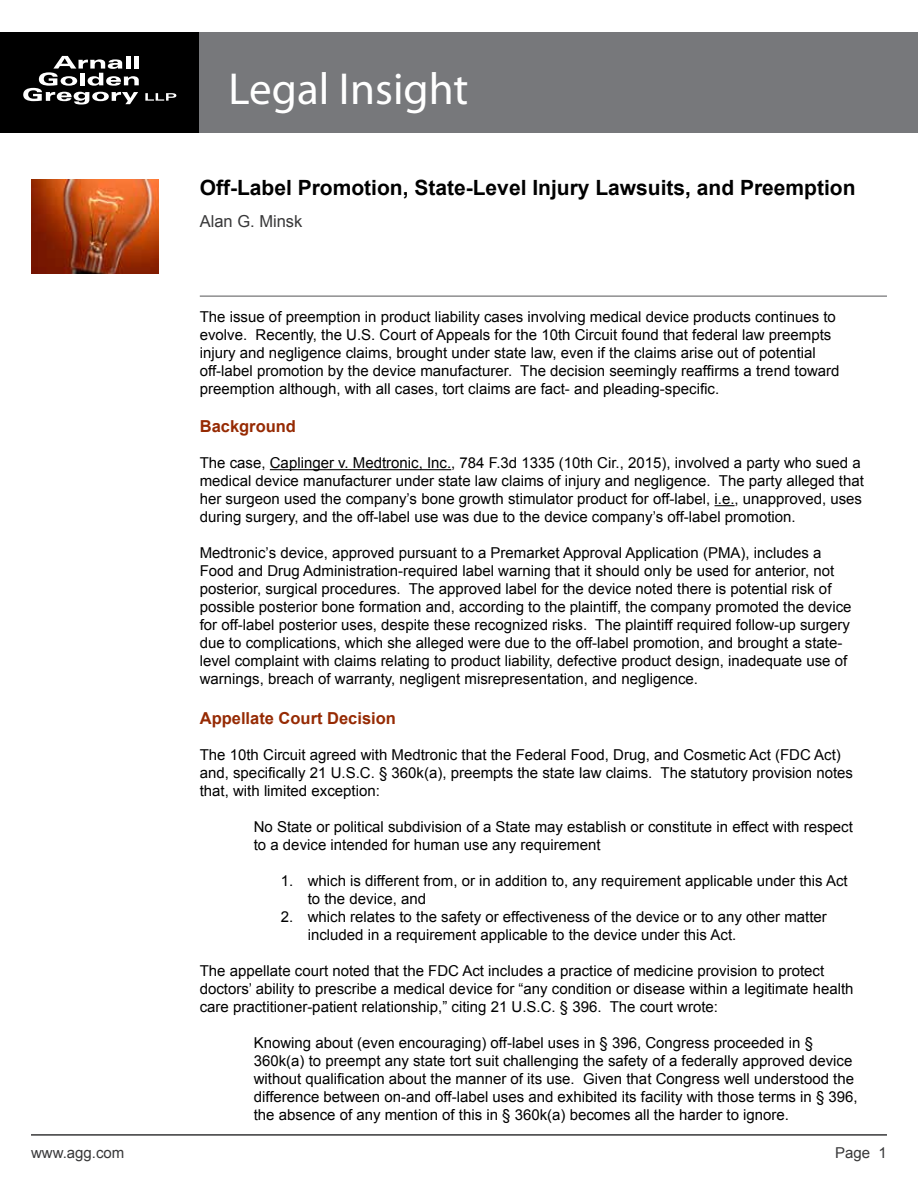
<style>
.page{position:relative;width:918px;height:1188px;background:#fff}
.page>*{position:absolute;margin:0;border:0;box-sizing:border-box;transform-origin:0 0}
.t1{font:45px "Myriad Pro";color:#fff}
.t2{font:700 21px "Arial";color:#000}
.t3{font:700 16.5px "Arial";color:#962a03}
.t4{font:16.5px "Arial";color:#383839}
.t5{font:15px/18px "Arial";color:#000}
.t6{font:15px "Arial";color:#383839}
</style>
<div class="page">
<div style="left:0;top:32px;width:200px;height:101px;background:#000"></div>
<svg style="left:23px;top:56px;width:116px;height:49px"></svg>
<svg style="left:145px;top:93px;width:31px;height:8px"></svg>
<div style="left:200px;top:32px;width:718px;height:101px;background:#77787b"></div>
<hr style="left:31px;top:1134px;width:856px;height:2px;background:#383839">
<img style="left:31px;top:180px;width:128px;height:94px">
<hr style="left:200px;top:296px;width:687px;height:1px;background:#545456">
<hr style="left:270px;top:469px;width:181px;height:1px;background:#000">
<svg style="left:715px;top:505px;width:20px;height:1px"></svg>
<h1 class="t1" style="left:229px;top:61px;width:241px">Legal Insight</h1>
<h2 class="t2" style="left:200px;top:174px;width:657px">Off-Label Promotion, State-Level Injury Lawsuits, and Preemption</h2>
<p class="t4" style="left:200px;top:210px;width:104px">Alan G. Minsk</p>
<p class="t5" style="left:200px;top:308px;width:641px">The issue of preemption in product liability cases involving medical device products continues to evolve. Recently, the U.S. Court of Appeals for the 10th Circuit found that federal law preempts injury and negligence claims, brought under state law, even if the claims arise out of potential off-label promotion by the device manufacturer. The decision seemingly reaffirms a trend toward preemption although, with all cases, tort claims are fact- and pleading-specific.</p>
<p class="t3" style="left:200px;top:415px;width:98px">Background</p>
<p class="t5" style="left:200px;top:454px;width:666px">The case, Caplinger v. Medtronic, Inc., 784 F.3d 1335 (10th Cir., 2015), involved a party who sued a medical device manufacturer under state law claims of injury and negligence. The party alleged that her surgeon used the company’s bone growth stimulator product for off-label, i.e., unapproved, uses during surgery, and the off-label use was due to the device company’s off-label promotion.</p>
<p class="t5" style="left:200px;top:544px;width:653px">Medtronic’s device, approved pursuant to a Premarket Approval Application (PMA), includes a Food and Drug Administration-required label warning that it should only be used for anterior, not posterior, surgical procedures. The approved label for the device noted there is potential risk of possible posterior bone formation and, according to the plaintiff, the company promoted the device for off-label posterior uses, despite these recognized risks. The plaintiff required follow-up surgery due to complications, which she alleged were due to the off-label promotion, and brought a state&shy;level complaint with claims relating to product liability, defective product design, inadequate use of warnings, breach of warranty, negligent misrepresentation, and negligence.</p>
<p class="t3" style="left:200px;top:707px;width:198px">Appellate Court Decision</p>
<p class="t5" style="left:200px;top:746px;width:655px">The 10th Circuit agreed with Medtronic that the Federal Food, Drug, and Cosmetic Act (FDC Act) and, specifically 21 U.S.C. § 360k(a), preempts the state law claims. The statutory provision notes that, with limited exception:</p>
<p class="t5" style="left:254px;top:818px;width:601px">No State or political subdivision of a State may establish or constitute in effect with respect to a device intended for human use any requirement</p>
<p class="t5" style="left:308px;top:872px;width:542px;text-indent:-27px">1. which is different from, or in addition to, any requirement applicable under this Act to the device, and</p>
<p class="t5" style="left:308px;top:908px;width:521px;text-indent:-27px">2. which relates to the safety or effectiveness of the device or to any other matter included in a requirement applicable to the device under this Act.</p>
<p class="t5" style="left:200px;top:962px;width:655px">The appellate court noted that the FDC Act includes a practice of medicine provision to protect doctors’ ability to prescribe a medical device for “any condition or disease within a legitimate health care practitioner-patient relationship,” citing 21 U.S.C. § 396. The court wrote:</p>
<p class="t5" style="left:254px;top:1034px;width:605px">Knowing about (even encouraging) off-label uses in § 396, Congress proceeded in § 360k(a) to preempt any state tort suit challenging the safety of a federally approved device without qualification about the manner of its use. Given that Congress well understood the difference between on-and off-label uses and exhibited its facility with those terms in § 396, the absence of any mention of this in § 360k(a) becomes all the harder to ignore.</p>
<p class="t6" style="left:31px;top:1142px;width:95px">www.agg.com</p>
<p class="t6" style="left:835px;top:1142px;width:53px">Page 1</p>
</div>
